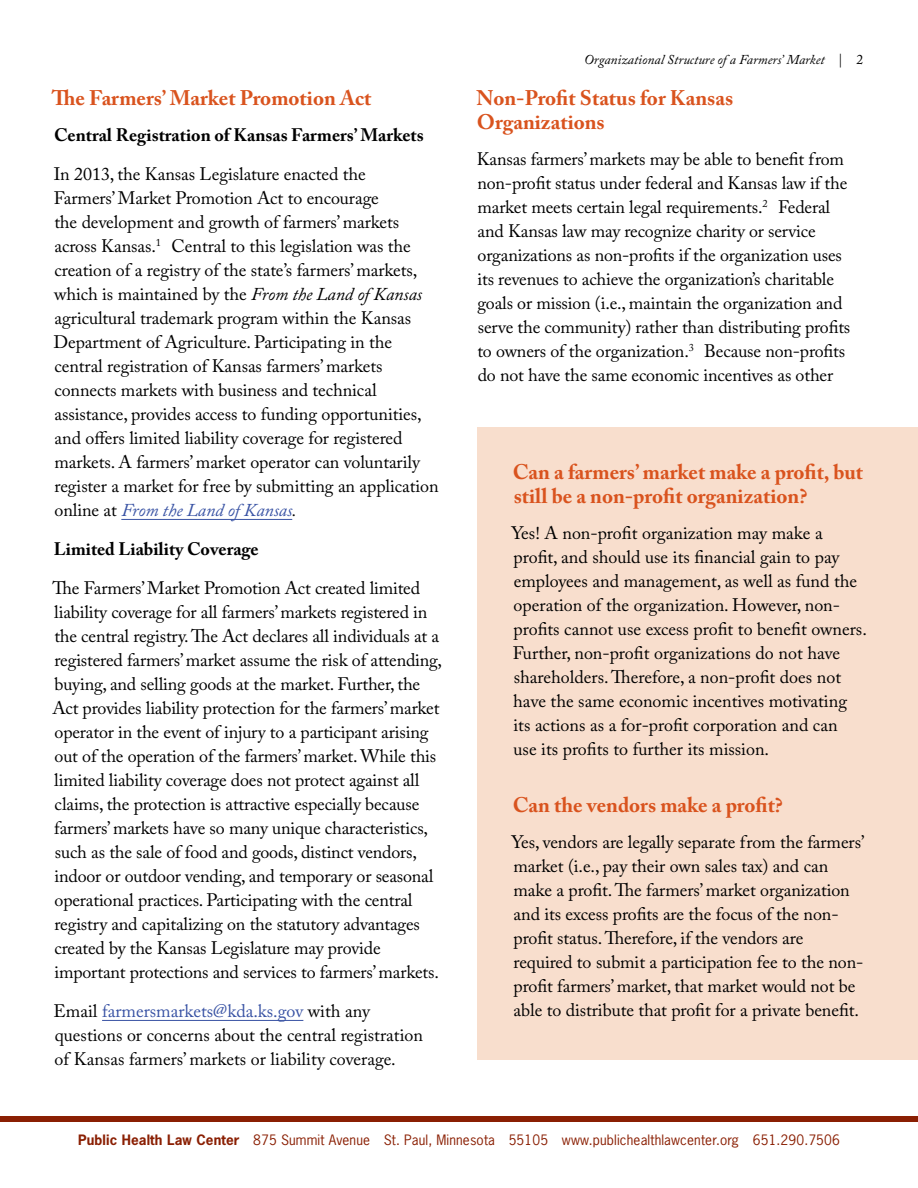
<style>
.page{position:relative;width:918px;height:1188px;background:#fff}
.page>*{position:absolute;margin:0;border:0;box-sizing:border-box;transform-origin:0 0}
._5_subhead{font:700 21px/24px "Adobe Caslon Pro";color:#d9531e}
._1_body_copy{font:18px/24px "Adobe Caslon Pro";letter-spacing:-.005em;color:#000}
._6_subhead_2{font:700 18px "Adobe Caslon Pro";color:#000}
.t1{font:13.5px "News Gothic Std";letter-spacing:.01em;color:#8a1f03}
.t2{font:italic 13.5px "Adobe Caslon Pro";color:#000}
.s1{font-style:italic}
.s2{font-style:italic;color:#3953a4}
.s3{color:#3953a4}
.s4{font-style:normal}
.s5{font-weight:700}
</style>
<div class="page">
<div style="left:0;top:1116px;width:918px;height:6px;background:#8a1f03"></div>
<hr style="left:121px;top:519px;width:171px;height:1px;background:#3953a4">
<hr style="left:102px;top:1020px;width:201px;height:1px;background:#3953a4">
<div style="left:477px;top:428px;width:441px;height:632px;background:#f8decd"></div>
<p class="_5_subhead" style="left:52px;top:86px;width:321px">The Farmers’ Market Promotion Act</p>
<p class="_6_subhead_2" style="left:54px;top:125px;width:371px">Central Registration of Kansas Farmers’ Markets</p>
<p class="_1_body_copy" style="left:54px;top:162px;width:387px">In 2013, the Kansas Legislature enacted the<br>Farmers’ Market Promotion Act to encourage<br>the development and growth of farmers’ markets across Kansas.<sup>1</sup> Central to this legislation was the creation of a registry of the state’s farmers’ markets, which is maintained by the <span class="s1">From the Land of Kansas </span>agricultural trademark program within the Kansas Department of Agriculture. Participating in the central registration of Kansas farmers’ markets connects markets with business and technical assistance, provides access to funding opportunities, and offers limited liability coverage for registered markets. A farmers’ market operator can voluntarily register a market for free by submitting an application online at <span class="s2">From the Land of Kansas</span><span class="s1">.</span></p>
<p class="_6_subhead_2" style="left:54px;top:539px;width:206px">Limited Liability Coverage</p>
<p class="_1_body_copy" style="left:52px;top:576px;width:391px">The Farmers’ Market Promotion Act created limited liability coverage for all farmers’ markets registered in the central registry. The Act declares all individuals at a registered farmers’ market assume the risk of attending, buying, and selling goods at the market. Further, the Act provides liability protection for the farmers’ market operator in the event of injury to a participant arising out of the operation of the farmers’ market. While this limited liability coverage does not protect against all claims, the protection is attractive especially because farmers’ markets have so many unique characteristics, such as the sale of food and goods, distinct vendors, indoor or outdoor vending, and temporary or seasonal operational practices. Participating with the central registry and capitalizing on the statutory advantages created by the Kansas Legislature may provide important protections and services to farmers’ markets.</p>
<p class="_1_body_copy" style="left:53px;top:999px;width:371px">Email <span class="s3">farmersmarkets@kda.ks.gov</span> with any questions or concerns about the central registration of Kansas farmers’ markets or liability coverage.</p>
<p class="t2" style="left:584px;top:52px;width:281px">Organizational Structure of a Farmers’ Market <span class="s4">| 2</span></p>
<p class="_5_subhead" style="left:477px;top:86px;width:258px">Non-Profit Status for Kansas<br>Organizations</p>
<p class="_1_body_copy" style="left:477px;top:147px;width:375px">Kansas farmers’ markets may be able to benefit from non-profit status under federal and Kansas law if the market meets certain legal requirements.<sup>2</sup> Federal and Kansas law may recognize charity or service organizations as non-profits if the organization uses its revenues to achieve the organization’s charitable goals or mission (i.e., maintain the organization and serve the community) rather than distributing profits to owners of the organization.<sup>3</sup> Because non-profits do not have the same economic incentives as other</p>
<p class="_5_subhead" style="left:513px;top:460px;width:352px">Can a farmers’ market make a profit, but still be a non-profit organization?</p>
<p class="_1_body_copy" style="left:511px;top:521px;width:357px">Yes! A non-profit organization may make a profit, and should use its financial gain to pay employees and management, as well as fund the operation of the organization. However, non&shy;profits cannot use excess profit to benefit owners.<br>Further, non-profit organizations do not have shareholders. Therefore, a non-profit does not have the same economic incentives motivating<br>its actions as a for-profit corporation and can<br>use its profits to further its mission.</p>
<p class="_5_subhead" style="left:513px;top:793px;width:272px">Can the vendors make a profit?</p>
<p class="_1_body_copy" style="left:511px;top:830px;width:354px">Yes, vendors are legally separate from the farmers’ market (i.e., pay their own sales tax) and can make a profit. The farmers’ market organization and its excess profits are the focus of the non&shy;profit status. Therefore, if the vendors are required to submit a participation fee to the non&shy;profit farmers’ market, that market would not be able to distribute that profit for a private benefit.</p>
<p class="t1" style="left:78px;top:1131px;width:763px"><span class="s5">Public Health Law Center</span> 875 Summit Avenue St. Paul, Minnesota 55105 www.publichealthlawcenter.org 651.290.7506</p>
</div>
